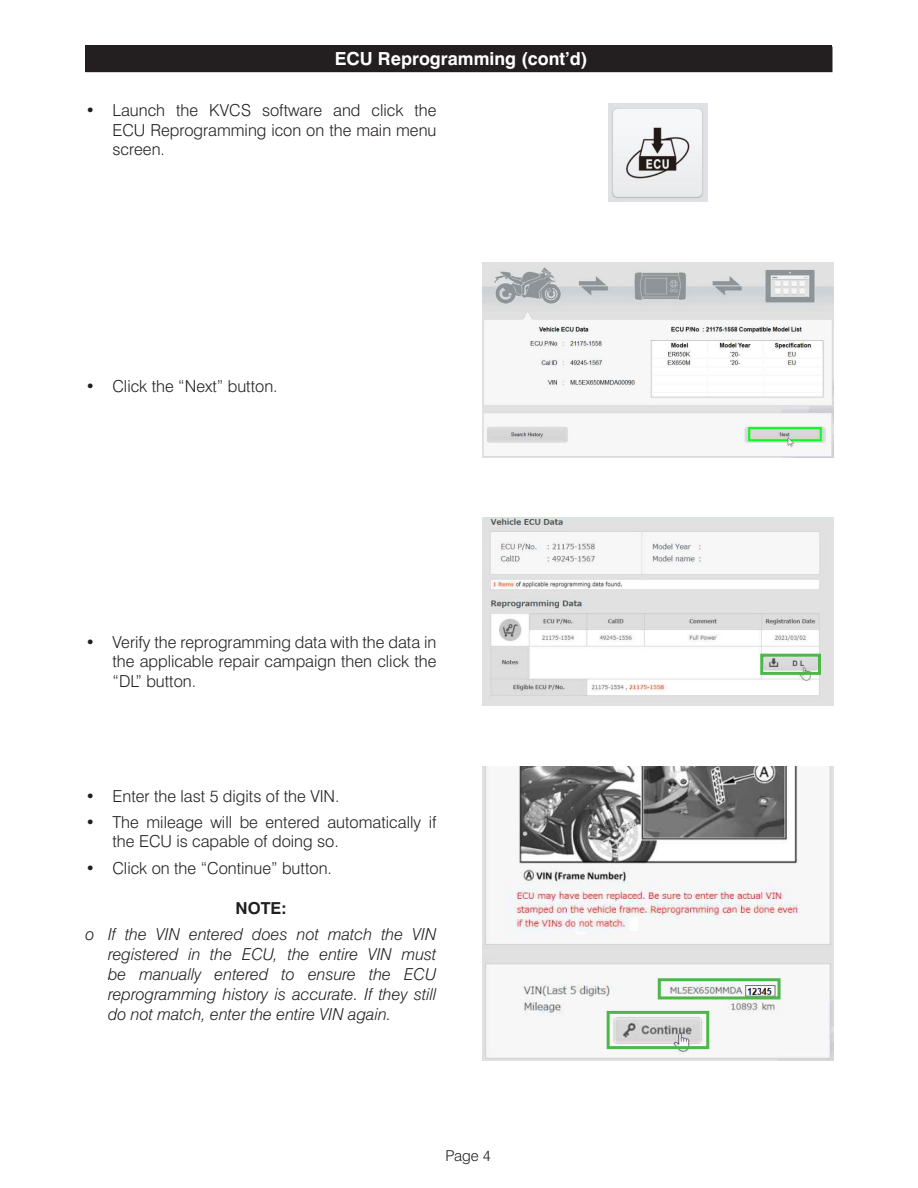
<style>
.page{position:relative;width:918px;height:1188px;background:#fff}
.page>*{position:absolute;margin:0;border:0;box-sizing:border-box;transform-origin:0 0}
.SUBHEAD_Center{font:700 18px "Swiss 721 BT";color:#fff}
.t1{font:300 16.5px/19.5px "Swiss 721 BT";color:#231f20;text-align:justify}
.t2{font:italic 300 16.5px/19.8px "Swiss 721 BT";color:#231f20;text-align:justify}
.NOTE{font:700 16.5px "Swiss 721 BT";color:#231f20}
.t3{font:300 15px "Swiss 721 BT";color:#231f20}
</style>
<div class="page">
<div style="left:86px;top:45px;width:746px;height:26px;background:#231f20"></div>
<div style="left:86px;top:47px;width:746px;height:25px;background:#231f20"></div>
<img style="left:482px;top:262px;width:351px;height:195px">
<img style="left:608px;top:103px;width:99px;height:98px">
<img style="left:482px;top:518px;width:351px;height:188px">
<div style="left:760px;top:654px;width:61px;height:21px;border:3px solid #4cb848"></div>
<img style="left:482px;top:767px;width:351px;height:293px">
<div style="left:658px;top:978px;width:123px;height:21px;border:3px solid #4cb848"></div>
<div style="left:607px;top:1011px;width:102px;height:38px;border:3px solid #4cb848"></div>
<p class="SUBHEAD_Center" style="left:335px;top:48px;width:254px">ECU Reprogramming (cont’d)</p>
<p class="t1" style="left:112px;top:101px;width:326px;text-indent:-27px">• Launch the KVCS software and click the ECU Reprogramming icon on the main menu screen.</p>
<p class="t1" style="left:86px;top:376px;width:194px">• Click the “Next” button.</p>
<p class="t1" style="left:112px;top:632px;width:325px;text-indent:-27px">• Verify the reprogramming data with the data in the applicable repair campaign then click the “DL” button.</p>
<p class="t1" style="left:86px;top:786px;width:256px">• Enter the last 5 digits of the VIN.</p>
<p class="t1" style="left:112px;top:812px;width:326px;text-indent:-27px">• The mileage will be entered automatically if the ECU is capable of doing so.</p>
<p class="t1" style="left:86px;top:858px;width:248px">• Click on the “Continue” button.</p>
<p class="NOTE" style="left:236px;top:898px;width:52px">NOTE:</p>
<p class="t2" style="left:108px;top:925px;width:330px;text-indent:-22px">o If the VIN entered does not match the VIN registered in the ECU, the entire VIN must be manually entered to ensure the ECU reprogramming history is accurate. If they still do not match, enter the entire VIN again.</p>
<p class="t3" style="left:445px;top:1147px;width:47px">Page 4</p>
</div>
